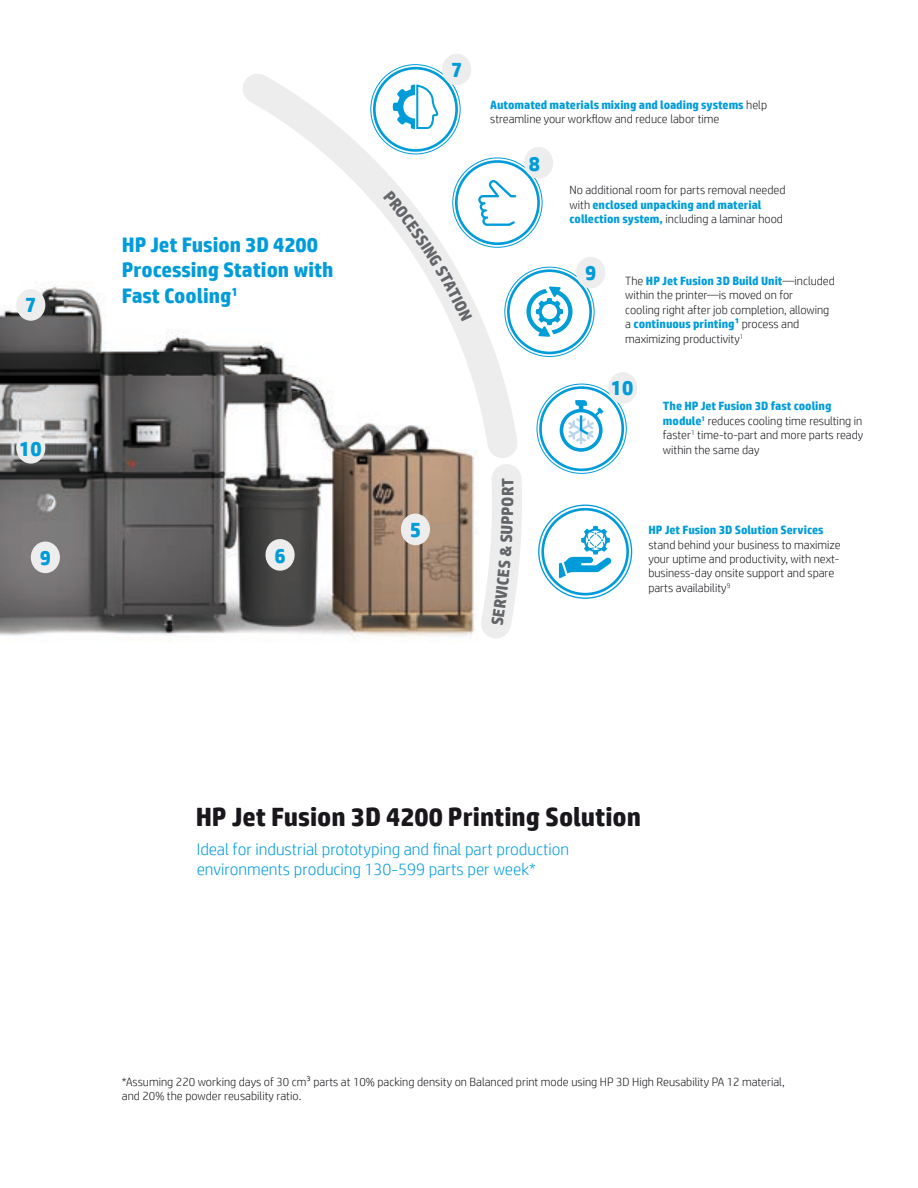
<style>
.page{position:relative;width:918px;height:1188px;background:#fff}
.page>*{position:absolute;margin:0;border:0;box-sizing:border-box;transform-origin:0 0}
.Subhead{font:700 26.4px "HP Simplified";color:#1a171c}
.Subhead_-_blue{font:700 21px/25.2px "HP Simplified";color:#009cda}
.Body_text_-_Blue{font:700 21px "HP Simplified";color:#009cda}
.Body_text_-_Blue-2{font:300 16.8px/20.2px "HP Simplified";color:#009cda}
.t1{font:700 16.5px "HP Simplified";color:#636669}
.Body_text{font:300 12px/14.4px "HP Simplified";color:#1a171c}
.s1{font-weight:700;color:#009cda}
</style>
<div class="page">
<img style="left:0;top:281px;width:461px;height:356px">
<div style="left:541px;top:508px;width:88px;height:87px;border:3px solid #009cda;border-radius:50%"></div>
<div style="left:539px;top:386px;width:85px;height:85px;border:3px solid #009cda;border-radius:50%"></div>
<div style="left:507px;top:269px;width:85px;height:85px;border:3px solid #009cda;border-radius:50%"></div>
<svg style="left:217px;top:54px;width:320px;height:423px"></svg>
<svg style="left:393px;top:84px;width:46px;height:45px"></svg>
<svg style="left:526px;top:286px;width:47px;height:51px"></svg>
<div style="left:610px;top:374px;width:26px;height:28px;background:#ededee;border-radius:50%"></div>
<div style="left:608px;top:372px;width:29px;height:32px;border:3px solid #ededee;border-radius:50%"></div>
<div style="left:578px;top:258px;width:26px;height:29px;background:#ededee;border-radius:50%"></div>
<div style="left:576px;top:257px;width:29px;height:31px;border:3px solid #ededee;border-radius:50%"></div>
<div style="left:526px;top:148px;width:26px;height:29px;background:#ededee;border-radius:50%"></div>
<div style="left:524px;top:147px;width:29px;height:32px;border:3px solid #ededee;border-radius:50%"></div>
<div style="left:444px;top:55px;width:26px;height:29px;background:#ededee;border-radius:50%"></div>
<div style="left:442px;top:54px;width:29px;height:31px;border:3px solid #ededee;border-radius:50%"></div>
<svg style="left:560px;top:400px;width:44px;height:52px"></svg>
<div style="left:32px;top:543px;width:26px;height:29px;background:#ededee;border-radius:50%"></div>
<div style="left:31px;top:542px;width:29px;height:31px;border:3px solid #ededee;border-radius:50%"></div>
<div style="left:18px;top:433px;width:26px;height:29px;background:#ededee;border-radius:50%"></div>
<div style="left:16px;top:432px;width:29px;height:32px;border:3px solid #ededee;border-radius:50%"></div>
<div style="left:18px;top:291px;width:26px;height:28px;background:#ededee;border-radius:50%"></div>
<div style="left:16px;top:289px;width:29px;height:32px;border:3px solid #ededee;border-radius:50%"></div>
<div style="left:267px;top:541px;width:26px;height:28px;background:#ededee;border-radius:50%"></div>
<div style="left:266px;top:539px;width:29px;height:32px;border:3px solid #ededee;border-radius:50%"></div>
<div style="left:402px;top:515px;width:27px;height:29px;background:#ededee;border-radius:50%"></div>
<div style="left:401px;top:514px;width:29px;height:31px;border:3px solid #ededee;border-radius:50%"></div>
<svg style="left:478px;top:180px;width:38px;height:46px"></svg>
<svg style="left:559px;top:526px;width:53px;height:52px"></svg>
<svg style="left:461px;top:448px;width:75px;height:190px"></svg>
<svg style="left:383px;top:190px;width:89px;height:132px"></svg>
<p class="Body_text_-_Blue" style="left:25px;top:291px;width:13px">7</p>
<p class="Body_text_-_Blue" style="left:19px;top:435px;width:24px">10</p>
<p class="Body_text_-_Blue" style="left:40px;top:544px;width:13px">9</p>
<p class="Subhead_-_blue" style="left:122px;top:232px;width:213px">HP Jet Fusion 3D 4200<br>Processing Station with<br>Fast Cooling<sup>1</sup></p>
<p class="Body_text_-_Blue" style="left:274px;top:542px;width:13px">6</p>
<p class="Body_text_-_Blue" style="left:451px;top:56px;width:13px">7</p>
<p class="Body_text" style="left:490px;top:97px;width:278px"><span class="s1">Automated materials mixing and loading systems</span> help streamline your workflow and reduce labor time</p>
<p class="Body_text_-_Blue" style="left:529px;top:150px;width:13px">8</p>
<h3 class="t1" style="left:497px;top:496px;width:11px;rotate:-90deg">R</h3>
<p class="Body_text" style="left:570px;top:183px;width:218px">No additional room for parts removal needed with <span class="s1">enclosed unpacking and material collection system,</span> including a laminar hood</p>
<p class="Body_text_-_Blue" style="left:585px;top:259px;width:13px">9</p>
<p class="Body_text" style="left:625px;top:273px;width:211px">The <span class="s1">HP Jet Fusion 3D Build Unit</span>—included within the printer—is moved on for<br>cooling right after job completion, allowing a <span class="s1">continuous printing1</span> process and maximizing productivity<sup>1</sup></p>
<p class="Body_text_-_Blue" style="left:611px;top:374px;width:24px">10</p>
<p class="Body_text" style="left:663px;top:399px;width:202px"><span class="s1">The HP Jet Fusion 3D fast cooling module</span><sup>1</sup> reduces cooling time resulting in faster<sup>1</sup> time-to-part and more parts ready within the same day</p>
<p class="Body_text_-_Blue" style="left:410px;top:516px;width:13px">5</p>
<p class="Body_text" style="left:648px;top:523px;width:194px"><span class="s1">HP Jet Fusion 3D Solution Services </span>stand behind your business to maximize your uptime and productivity, with next&shy;business-day onsite support and spare parts availability<sup>9</sup></p>
<p class="Subhead" style="left:196px;top:800px;width:447px">HP Jet Fusion 3D 4200 Printing Solution</p>
<p class="Body_text_-_Blue-2" style="left:197px;top:839px;width:374px">Ideal for industrial prototyping and final part production environments producing 130-599 parts per week*</p>
<p class="Body_text" style="left:122px;top:1074px;width:664px">*Assuming 220 working days of 30 cm3 parts at 10% packing density on Balanced print mode using HP 3D High Reusability PA 12 material, and 20% the powder reusability ratio.</p>
</div>
